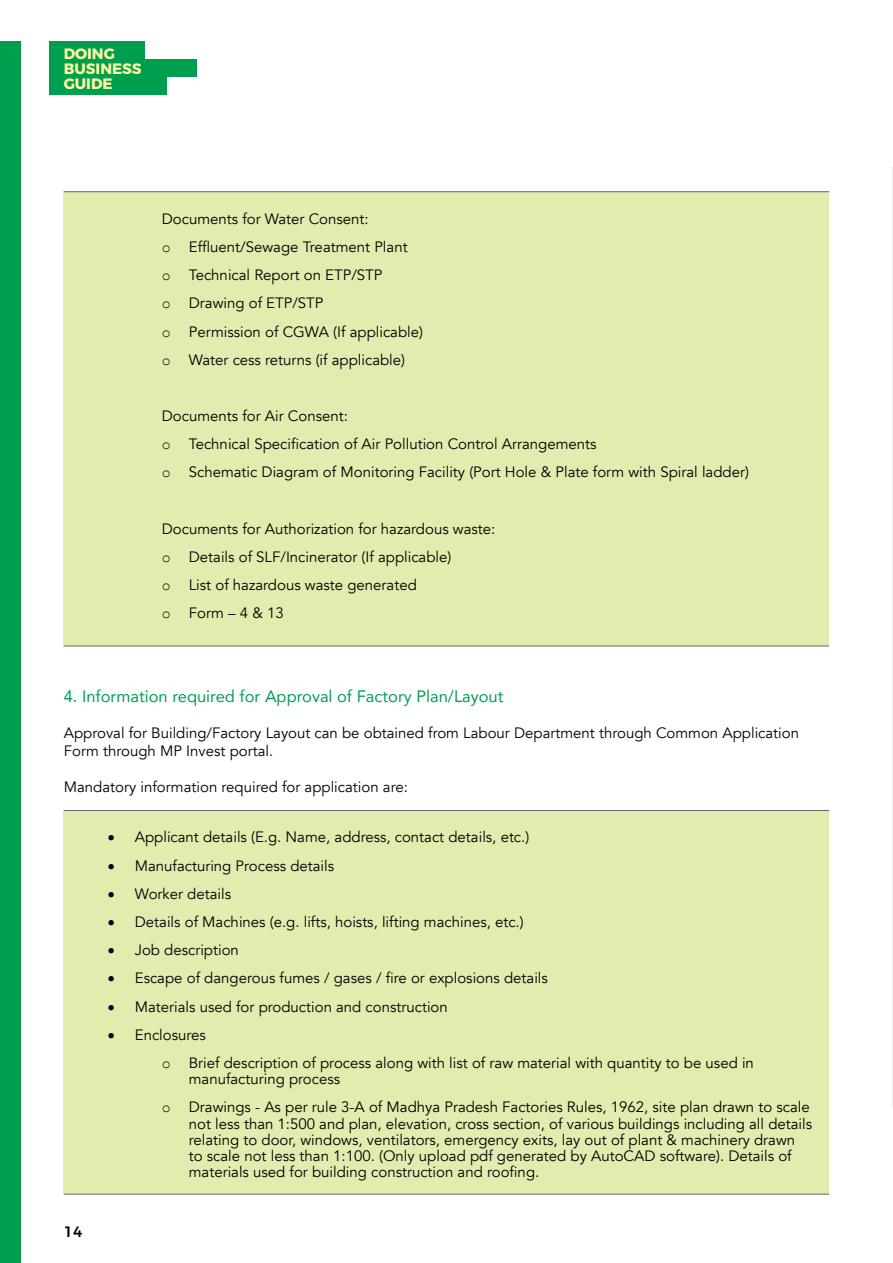
<style>
.page{position:relative;width:893px;height:1263px;background:#fff}
.page>*{position:absolute;margin:0;border:0;box-sizing:border-box;transform-origin:0 0}
.t1{font:16.5px "Avenir";color:#009f4f}
.t2{font:15px/28.2px "Avenir";color:#000}
.t3{font:700 15px/15px "Montserrat";color:#fff8a3}
.t4{font:500 15px "Montserrat";color:#000}
.s1{font-family:"Courier New"}
</style>
<div class="page">
<div style="left:50px;top:41px;width:95px;height:18px;background:#009f4f"></div>
<div style="left:50px;top:59px;width:147px;height:18px;background:#009f4f"></div>
<div style="left:50px;top:77px;width:117px;height:18px;background:#009f4f"></div>
<div style="left:0;top:41px;width:21px;height:1222px;background:#009f4f"></div>
<div style="left:64px;top:192px;width:765px;height:454px;background:#e3ecae"></div>
<hr style="left:64px;top:191px;width:765px;height:1px;background:#636466">
<hr style="left:64px;top:646px;width:765px;height:1px;background:#636466">
<div style="left:64px;top:810px;width:765px;height:384px;background:#e3ecae"></div>
<hr style="left:64px;top:810px;width:765px;height:1px;background:#636466">
<hr style="left:64px;top:1194px;width:765px;height:1px;background:#636466">
<hr style="left:892px;top:167px;width:1px;height:941px;background:#e6e7e8">
<p class="t3" style="left:64px;top:45px;width:79px">DOING<br>BUSINESS<br>GUIDE</p>
<p class="t2" style="left:162px;top:205px;width:263px">Documents for Water Consent:<br><span class="s1">o</span> Effluent/Sewage Treatment Plant<br><span class="s1">o</span> Technical Report on ETP/STP<br><span class="s1">o</span> Drawing of ETP/STP<br><span class="s1">o</span> Permission of CGWA (If applicable) <span class="s1">o</span> Water cess returns (if applicable)</p>
<p class="t2" style="left:162px;top:402px;width:589px">Documents for Air Consent:<br><span class="s1">o</span> Technical Specification of Air Pollution Control Arrangements<br><span class="s1">o</span> Schematic Diagram of Monitoring Facility (Port Hole &amp; Plate form with Spiral ladder)</p>
<p class="t2" style="left:162px;top:515px;width:335px">Documents for Authorization for hazardous waste: <span class="s1">o</span> Details of SLF/Incinerator (If applicable)<br><span class="s1">o</span> List of hazardous waste generated<br><span class="s1">o</span> Form – 4 &amp; 13</p>
<p class="t1" style="left:64px;top:683px;width:441px">4. Information required for Approval of Factory Plan/Layout</p>
<p class="t2" style="left:64px;top:724px;width:737px;line-height:18px">Approval for Building/Factory Layout can be obtained from Labour Department through Common Application<br>Form through MP Invest portal.</p>
<p class="t2" style="left:64px;top:773px;width:346px">Mandatory information required for application are:</p>
<p class="t2" style="left:108px;top:823px;width:423px">• Applicant details (E.g. Name, address, contact details, etc.)</p>
<p class="t2" style="left:108px;top:852px;width:228px">• Manufacturing Process details</p>
<p class="t2" style="left:108px;top:880px;width:125px">• Worker details</p>
<p class="t2" style="left:108px;top:908px;width:417px">• Details of Machines (e.g. lifts, hoists, lifting machines, etc.)</p>
<p class="t2" style="left:108px;top:936px;width:133px">• Job description</p>
<p class="t2" style="left:108px;top:964px;width:442px">• Escape of dangerous fumes / gases / fire or explosions details</p>
<p class="t2" style="left:108px;top:993px;width:342px">• Materials used for production and construction</p>
<p class="t2" style="left:162px;top:1021px;width:594px;text-indent:-54px">• Enclosures<br><span class="s1">o</span> Brief description of process along with list of raw material with quantity to be used in</p>
<p class="t2" style="left:162px;top:1065px;width:649px;text-indent:27px">manufacturing process<br><span class="s1">o</span> Drawings - As per rule 3-A of Madhya Pradesh Factories Rules, 1962, site plan drawn to scale</p>
<p class="t2" style="left:189px;top:1115px;width:625px;line-height:16.2px">not less than 1:500 and plan, elevation, cross section, of various buildings including all details relating to door, windows, ventilators, emergency exits, lay out of plant &amp; machinery drawn to scale not less than 1:100. (Only upload pdf generated by AutoCAD software). Details of materials used for building construction and roofing.</p>
<p class="t4" style="left:64px;top:1220px;width:20px">14</p>
</div>
